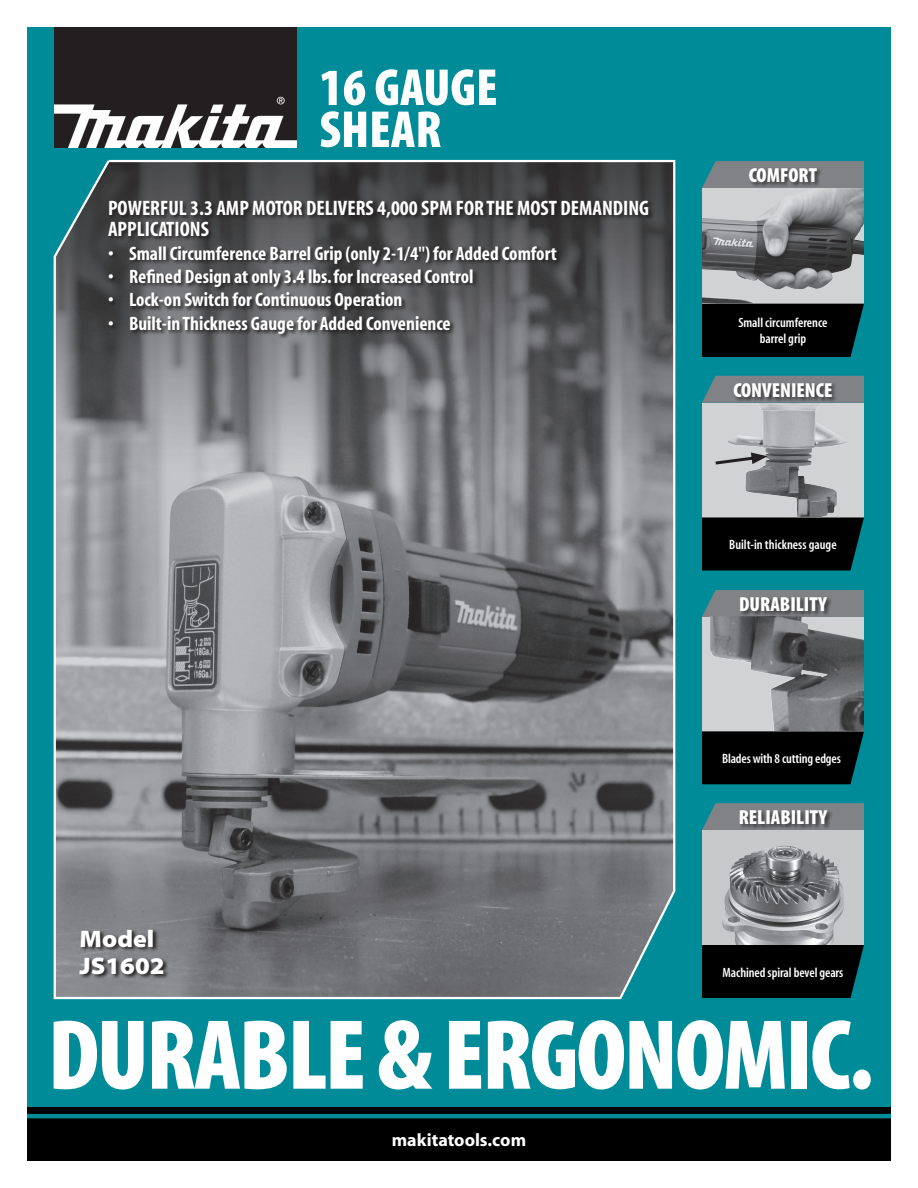
<style>
.page{position:relative;width:918px;height:1188px;background:#fff}
.page>*{position:absolute;margin:0;border:0;box-sizing:border-box;transform-origin:0 0}
.t1{font:100.5px "Myriad MM 830 300";letter-spacing:-.025em;color:#fff}
.t2{font:52.5px/42px "Myriad MM 830 300";color:#fff}
.t3{font:24px/27px "Myriad MM 830 700";color:#fff}
.t4{font:21px "Myriad MM 700 300";color:#fff}
.t5{font:20.4px "Myriad MM 830 300";color:#fff}
.t6{font:19.5px "Myriad MM 700 300";color:#fff}
.t7{font:18px "Myriad MM 700 600";color:#fff}
.t8{font:13.5px/16.2px "Myriad MM 565 300";letter-spacing:-.005em;color:#fff;text-align:center}
</style>
<div class="page">
<div style="left:27px;top:27px;width:864px;height:1134px;background:#008b98"></div>
<div style="left:27px;top:1107px;width:864px;height:54px;background:#000"></div>
<hr style="left:27px;top:1114px;width:864px;height:4px;background:#008b98">
<img style="left:54px;top:27px;width:243px;height:121px">
<svg style="left:53px;top:159px;width:623px;height:841px;background:#787c7f"></svg>
<svg style="left:702px;top:803px;width:162px;height:27px;background:#748286"></svg>
<div style="left:702px;top:830px;width:162px;height:115px;background:#c7c8ca"></div>
<img style="left:722px;top:846px;width:122px;height:99px">
<div style="left:702px;top:945px;width:162px;height:53px;background:#000"></div>
<div style="left:739px;top:809px;width:95px;height:21px;background:#231f20;opacity:.75"></div>
<svg style="left:702px;top:376px;width:162px;height:27px;background:#748286"></svg>
<div style="left:702px;top:403px;width:162px;height:115px;background:#d1d2d4"></div>
<div style="left:702px;top:518px;width:162px;height:53px;background:#000"></div>
<div style="left:733px;top:381px;width:105px;height:22px;background:#231f20;opacity:.75"></div>
<div style="left:702px;top:161px;width:162px;height:27px;background:#808285"></div>
<div style="left:702px;top:304px;width:162px;height:53px;background:#000"></div>
<div style="left:749px;top:167px;width:74px;height:21px;background:#231f20;opacity:.75"></div>
<img style="left:702px;top:188px;width:162px;height:115px">
<svg style="left:702px;top:590px;width:162px;height:27px;background:#758286"></svg>
<div style="left:702px;top:617px;width:162px;height:114px;background:#d1d2d4"></div>
<div style="left:702px;top:731px;width:162px;height:53px;background:#000"></div>
<div style="left:740px;top:596px;width:93px;height:21px;background:#231f20;opacity:.75"></div>
<img style="left:710px;top:616px;width:154px;height:115px">
<img style="left:725px;top:403px;width:124px;height:115px">
<svg style="left:79px;top:928px;width:91px;height:51px;background:#666769"></svg>
<svg style="left:107px;top:199px;width:547px;height:140px;background:#4c4c4d"></svg>
<svg style="left:715px;top:453px;width:53px;height:13px"></svg>
<h2 class="t2" style="left:320px;top:69px;width:180px">16 GAUGE<br>SHEAR</h2>
<p class="t4" style="left:108px;top:198px;width:464px">POWERFUL 3.3 AMP MotOR DELIVERS 4,000 spm for the most dema</p>
<p class="t4" style="left:602px;top:198px;width:49px">nding</p>
<p class="t4" style="left:108px;top:219px;width:10px">appli</p>
<p class="t4" style="left:150px;top:219px;width:60px">cations</p>
<p class="t6" style="left:108px;top:244px;width:450px">• Small Circumference Barrel Grip (only 2-1/4'') for Added Comfort</p>
<p class="t6" style="left:108px;top:267px;width:367px">• Refined Design at only 3.4 lbs.for Increased Control</p>
<p class="t6" style="left:108px;top:290px;width:296px">• Lock-on Switch for Continuous Operation</p>
<p class="t6" style="left:108px;top:314px;width:344px">• Built-in Thickness Gauge for Added Convenience</p>
<p class="t3" style="left:80px;top:926px;width:87px">Model<br>JS1602</p>
<p class="t5" style="left:749px;top:166px;width:70px">COMFORT</p>
<p class="t8" style="left:738px;top:315px;width:91px">Small circumference barrel grip</p>
<p class="t5" style="left:733px;top:380px;width:101px">CONVENIENCE</p>
<p class="t8" style="left:729px;top:537px;width:109px">Built-in thickness gauge</p>
<p class="t5" style="left:739px;top:594px;width:89px">DURABILITY</p>
<p class="t8" style="left:722px;top:751px;width:120px">Blades with 8 cutting edges</p>
<p class="t5" style="left:739px;top:808px;width:90px">RELIABILITY</p>
<p class="t8" style="left:723px;top:965px;width:122px">Machined spiral bevel gears</p>
<h1 class="t1" style="left:48px;top:1006px;width:827px">DURABLE &amp; ERGONOMIC.</h1>
<p class="t7" style="left:392px;top:1131px;width:136px">makitatools.com</p>
</div>
